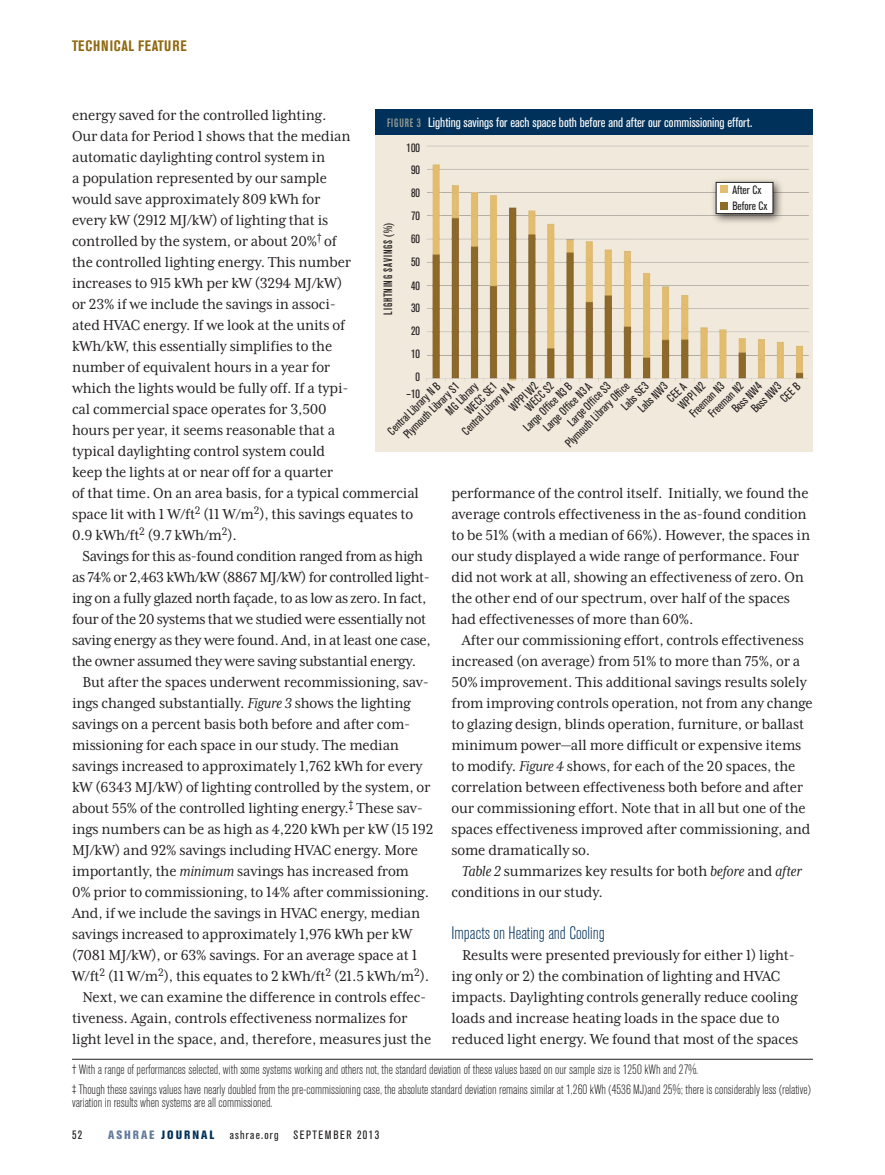
<style>
.page{position:relative;width:885px;height:1175px;background:#fff}
.page>*{position:absolute;margin:0;border:0;box-sizing:border-box;transform-origin:0 0}
.info_box_subhead_2{font:300 condensed 18px "Akzidenz Grotesk BE";color:#00315a}
.text_indent{font:16.5px/21px "Mrs Eaves XL Serif Nar OT";letter-spacing:-.01em;color:#231f20}
.t1{font:700 condensed 15px "Akzidenz Grotesk BE";letter-spacing:.05em;color:#8f6811}
.Footnote{font:300 condensed 13.5px/13.5px "Akzidenz Grotesk BE";color:#231f20}
.table_header_KO{font:condensed 13.5px "Akzidenz Grotesk BE";color:#fff}
.text_table{font:condensed 12px "Akzidenz Grotesk BE";color:#231f20}
.text_table-2{font:condensed 12px "Akzidenz Grotesk BE";letter-spacing:.115em;color:#231f20}
.text_table_axis{font:500 condensed 12px "Akzidenz Grotesk BE";letter-spacing:.07em;color:#231f20}
.t2{font:800 condensed 12px "Akzidenz Grotesk BE";letter-spacing:.165em;color:#00315a}
.s1{font-weight:500;font-size:12px;color:#9da093}
.s2{font-style:italic}
.s3{color:#647b9d}
</style>
<div class="page">
<div style="left:375px;top:134px;width:437px;height:318px;background:#f1eadc"></div>
<div style="left:375px;top:110px;width:437px;height:25px;background:#00315a"></div>
<img style="left:426px;top:145px;width:382px;height:237px">
<div style="left:710px;top:177px;width:74px;height:48px;background:#231f20;opacity:.75"></div>
<div style="left:716px;top:182px;width:56px;height:32px;background:#fff"></div>
<div style="left:715px;top:182px;width:58px;height:32px;border:1px solid #231f20"></div>
<div style="left:720px;top:202px;width:7px;height:8px;background:#8f6b28"></div>
<div style="left:720px;top:186px;width:7px;height:7px;background:#e4be6f"></div>
<hr style="left:72px;top:1059px;width:740px;height:1px;background:#231f20">
<p class="t1" style="left:72px;top:37px;width:116px">TECHNICAL FEATURE</p>
<p class="text_indent" style="left:72px;top:105px;width:280px">energy saved for the controlled lighting.<br>Our data for Period 1 shows that the median automatic daylighting control system in<br>a population represented by our sample would save approximately 809 kWh for every kW (2912 MJ/kW) of lighting that is controlled by the system, or about 20%<sup>†</sup> of the controlled lighting energy. This number increases to 915 kWh per kW (3294 MJ/kW) or 23% if we include the savings in associ&shy;ated HVAC energy. If we look at the units of kWh/kW, this essentially simplifies to the number of equivalent hours in a year for which the lights would be fully off. If a typi&shy;cal commercial space operates for 3,500 hours per year, it seems reasonable that a typical daylighting control system could keep the lights at or near off for a quarter</p>
<p class="table_header_KO" style="left:387px;top:115px;width:366px"><span class="s1">FIGURE 3</span> Lighting savings for each space both before and after our commissioning effort.</p>
<p class="text_table" style="left:406px;top:141px;width:15px">100</p>
<p class="text_table" style="left:411px;top:163px;width:10px">90</p>
<p class="text_table" style="left:411px;top:186px;width:10px">80</p>
<p class="text_table" style="left:411px;top:209px;width:10px">70</p>
<p class="text_table" style="left:411px;top:232px;width:10px">60</p>
<p class="text_table" style="left:411px;top:255px;width:10px">50</p>
<p class="text_table" style="left:411px;top:279px;width:10px">40</p>
<p class="text_table" style="left:411px;top:301px;width:10px">30</p>
<p class="text_table" style="left:411px;top:324px;width:10px">20</p>
<p class="text_table" style="left:411px;top:347px;width:10px">10</p>
<p class="text_table" style="left:415px;top:370px;width:6px">0</p>
<p class="text_table" style="left:406px;top:387px;width:15px">–10</p>
<p class="text_table" style="left:732px;top:183px;width:30px">After Cx</p>
<p class="text_table" style="left:732px;top:199px;width:37px">Before Cx</p>
<p class="text_table_axis" style="left:381px;top:314px;width:93px;rotate:-90deg">LIGHTNING SAVINGS (%)</p>
<p class="text_table" style="left:520px;top:424px;width:65px;rotate:-45deg">Large Offi ce N3 B</p>
<p class="text_table" style="left:540px;top:424px;width:65px;rotate:-45deg">Large Offi ce N3 A</p>
<p class="text_table" style="left:664px;top:395px;width:24px;rotate:-45deg">CEE A</p>
<p class="text_table" style="left:459px;top:428px;width:70px;rotate:-45deg">Central Library N A</p>
<p class="text_table" style="left:506px;top:404px;width:37px;rotate:-45deg">WPPI W2</p>
<p class="text_table" style="left:675px;top:402px;width:34px;rotate:-45deg">WPPI N2</p>
<p class="text_table" style="left:705px;top:410px;width:45px;rotate:-45deg">Freeman N2</p>
<p class="text_table" style="left:522px;top:404px;width:36px;rotate:-45deg">WECC S2</p>
<p class="text_table" style="left:564px;top:419px;width:57px;rotate:-45deg">Large Offi ce S3</p>
<p class="text_table" style="left:618px;top:403px;width:35px;rotate:-45deg">Labs SE3</p>
<p class="text_table" style="left:635px;top:405px;width:38px;rotate:-45deg">Labs NW3</p>
<p class="text_table" style="left:686px;top:410px;width:45px;rotate:-45deg">Freeman N3</p>
<p class="text_table" style="left:748px;top:405px;width:38px;rotate:-45deg">Boss NW3</p>
<p class="text_table" style="left:729px;top:405px;width:38px;rotate:-45deg">Boss NW4</p>
<p class="text_table" style="left:385px;top:428px;width:70px;rotate:-45deg">Central Library N B</p>
<p class="text_table" style="left:777px;top:395px;width:24px;rotate:-45deg">CEE B</p>
<p class="text_table" style="left:400px;top:431px;width:75px;rotate:-45deg">Plymouth Library S1</p>
<p class="text_table" style="left:462px;top:407px;width:41px;rotate:-45deg">WECC SE1</p>
<p class="text_table" style="left:443px;top:408px;width:42px;rotate:-45deg">MG Library</p>
<p class="text_table" style="left:562px;top:440px;width:87px;rotate:-45deg">Plymouth Library Offi ce</p>
<p class="text_indent" style="left:72px;top:483px;width:348px">of that time. On an area basis, for a typical commercial space lit with 1 W/ft<sup>2</sup> (11 W/m<sup>2</sup>), this savings equates to<br>0.9 kWh/ft<sup>2</sup> (9.7 kWh/m<sup>2</sup>).</p>
<p class="text_indent" style="left:72px;top:546px;width:360px;text-indent:10px">Savings for this as-found condition ranged from as high as 74% or 2,463 kWh/kW (8867 MJ/kW) for controlled light&shy;ing on a fully glazed north façade, to as low as zero. In fact, four of the 20 systems that we studied were essentially not saving energy as they were found. And, in at least one case, the owner assumed they were saving substantial energy.</p>
<p class="text_indent" style="left:72px;top:672px;width:363px;text-indent:11px">But after the spaces underwent recommissioning, sav&shy;ings changed substantially. <span class="s2">Figure 3</span> shows the lighting savings on a percent basis both before and after com&shy;missioning for each space in our study. The median savings increased to approximately 1,762 kWh for every kW (6343 MJ/kW) of lighting controlled by the system, or about 55% of the controlled lighting energy.<sup>‡</sup> These sav&shy;ings numbers can be as high as 4,220 kWh per kW (15 192<br>MJ/kW) and 92% savings including HVAC energy. More importantly, the <span class="s2">minimum</span> savings has increased from<br>0% prior to commissioning, to 14% after commissioning.<br>And, if we include the savings in HVAC energy, median savings increased to approximately 1,976 kWh per kW (7081 MJ/kW), or 63% savings. For an average space at 1<br>W/ft<sup>2</sup> (11 W/m<sup>2</sup>), this equates to 2 kWh/ft<sup>2</sup> (21.5 kWh/m<sup>2</sup>).</p>
<p class="text_indent" style="left:72px;top:987px;width:361px;text-indent:11px">Next, we can examine the difference in controls effec&shy;tiveness. Again, controls effectiveness normalizes for light level in the space, and, therefore, measures just the</p>
<p class="text_indent" style="left:451px;top:483px;width:360px">performance of the control itself. Initially, we found the average controls effectiveness in the as-found condition to be 51% (with a median of 66%). However, the spaces in our study displayed a wide range of performance. Four did not work at all, showing an effectiveness of zero. On the other end of our spectrum, over half of the spaces had effectivenesses of more than 60%.</p>
<p class="text_indent" style="left:451px;top:630px;width:363px;text-indent:10px">After our commissioning effort, controls effectiveness increased (on average) from 51% to more than 75%, or a 50%improvement. This additional savings results solely from improving controls operation, not from any change to glazing design, blinds operation, furniture, or ballast minimum power—all more difficult or expensive items to modify. <span class="s2">Figure 4</span> shows, for each of the 20 spaces, the correlation between effectiveness both before and after our commissioning effort. Note that in all but one of the spaces effectiveness improved after commissioning, and some dramatically so.</p>
<p class="text_indent" style="left:451px;top:861px;width:351px;text-indent:11px"><span class="s2">Table 2</span> summarizes key results for both <span class="s2">before</span> and <span class="s2">after </span>conditions in our study.</p>
<p class="info_box_subhead_2" style="left:451px;top:923px;width:155px">Impacts on Heating and Cooling</p>
<p class="text_indent" style="left:451px;top:945px;width:348px;text-indent:11px">Results were presented previously for either 1) light&shy;ing only or 2) the combination of lighting and HVAC impacts. Daylighting controls generally reduce cooling loads and increase heating loads in the space due to reduced light energy. We found that most of the spaces</p>
<p class="Footnote" style="left:72px;top:1063px;width:627px">† With a range of performances selected, with some systems working and others not, the standard deviation of these values based on our sample size is 1250 kWh and 27%.</p>
<p class="Footnote" style="left:72px;top:1082px;width:740px">‡ Though these savings values have nearly doubled from the pre-commissioning case, the absolute standard deviation remains similar at 1,260 kWh (4536 MJ)and 25%; there is considerably less (relative) variation in results when systems are all commissioned.</p>
<p class="text_table" style="left:72px;top:1128px;width:12px">52</p>
<p class="t2" style="left:108px;top:1127px;width:108px"><span class="s3">ASHRAE</span> JOURNAL</p>
<p class="text_table-2" style="left:230px;top:1128px;width:151px">ashrae.org SEPTEMBER 2013</p>
</div>
